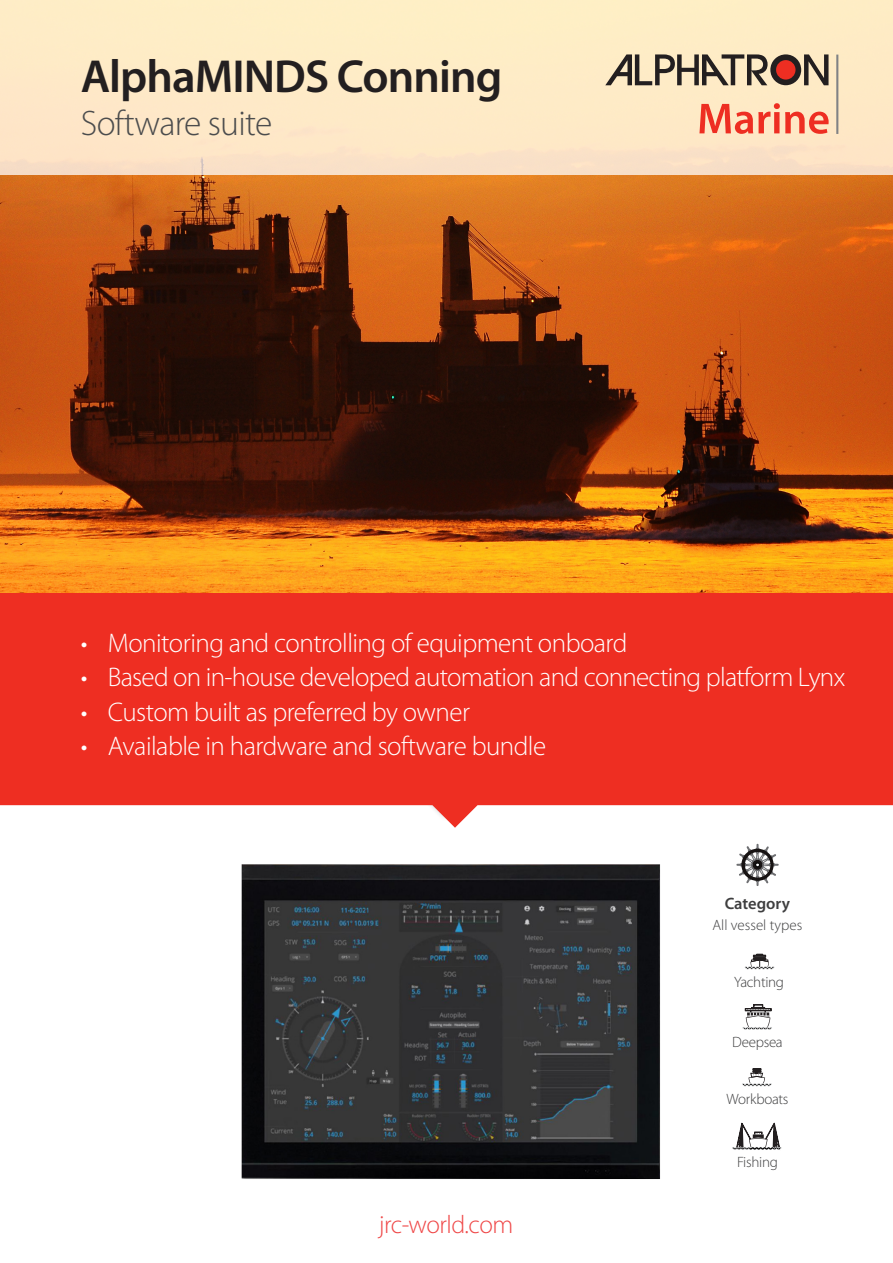
<style>
.page{position:relative;width:893px;height:1263px;background:#fff}
.page>*{position:absolute;margin:0;border:0;box-sizing:border-box;transform-origin:0 0}
.Box-1-Title-C2{font:600 46.5px "Myriad Pro";letter-spacing:-.02em;color:#231f20}
.Box-1-Title-C2-2{font:300 35.55px "Myriad Pro";letter-spacing:-.02em;color:#4b4c4d}
.t1{font:300 27px "Myriad Pro";letter-spacing:-.02em;color:#fff}
.F1-Website-C2{font:300 25.5px "Myriad Pro";letter-spacing:-.02em;color:#ef4747}
.t2{font:600 16.5px "Myriad Pro";color:#3e3e3f}
.t3{font:300 15px "Myriad Pro";letter-spacing:-.02em;color:#3e3e3f}
.t4{font:300 15px "Myriad Pro";color:#3e3e3f}
</style>
<div class="page">
<img style="left:0;top:175px;width:893px;height:418px">
<svg style="left:0;top:805px;width:893px;height:17px"></svg>
<div style="left:0;top:593px;width:893px;height:212px;background:#ee2e22"></div>
<div style="left:0;top:0;width:893px;height:175px;background:#feebc6"></div>
<svg style="left:739px;top:844px;width:39px;height:42px"></svg>
<svg style="left:742px;top:1069px;width:30px;height:17px"></svg>
<svg style="left:742px;top:1004px;width:30px;height:26px"></svg>
<svg style="left:739px;top:1122px;width:42px;height:28px"></svg>
<svg style="left:745px;top:954px;width:29px;height:15px"></svg>
<img style="left:241px;top:822px;width:498px;height:357px">
<svg style="left:699px;top:103px;width:130px;height:31px"></svg>
<svg style="left:605px;top:54px;width:163px;height:31px"></svg>
<svg style="left:804px;top:54px;width:24px;height:31px"></svg>
<div style="left:770px;top:54px;width:31px;height:31px;background:#231f20;border-radius:50%"></div>
<div style="left:776px;top:60px;width:19px;height:20px;background:#ee2e22;border-radius:50%"></div>
<hr style="left:836px;top:55px;width:2px;height:79px;background:#808285">
<p class="Box-1-Title-C2" style="left:81px;top:47px;width:423px">AlphaMINDS Conning</p>
<p class="Box-1-Title-C2-2" style="left:81px;top:101px;width:193px">Software suite</p>
<p class="t1" style="left:81px;top:626px;width:548px">• Monitoring and controlling of equipment onboard</p>
<p class="t1" style="left:81px;top:661px;width:766px">• Based on in-house developed automation and connecting platform Lynx</p>
<p class="t1" style="left:81px;top:695px;width:391px">• Custom built as preferred by owner</p>
<p class="t1" style="left:81px;top:730px;width:467px">• Available in hardware and software bundle</p>
<p class="t2" style="left:725px;top:893px;width:67px">Category</p>
<p class="t4" style="left:712px;top:916px;width:91px">All vessel types</p>
<p class="t3" style="left:734px;top:973px;width:52px">Yachting</p>
<p class="t3" style="left:732px;top:1033px;width:52px">Deepsea</p>
<p class="t3" style="left:726px;top:1090px;width:64px">Workboats</p>
<p class="F1-Website-C2" style="left:379px;top:1209px;width:136px">jrc-world.com</p>
<p class="t3" style="left:737px;top:1153px;width:42px">Fishing</p>
</div>
